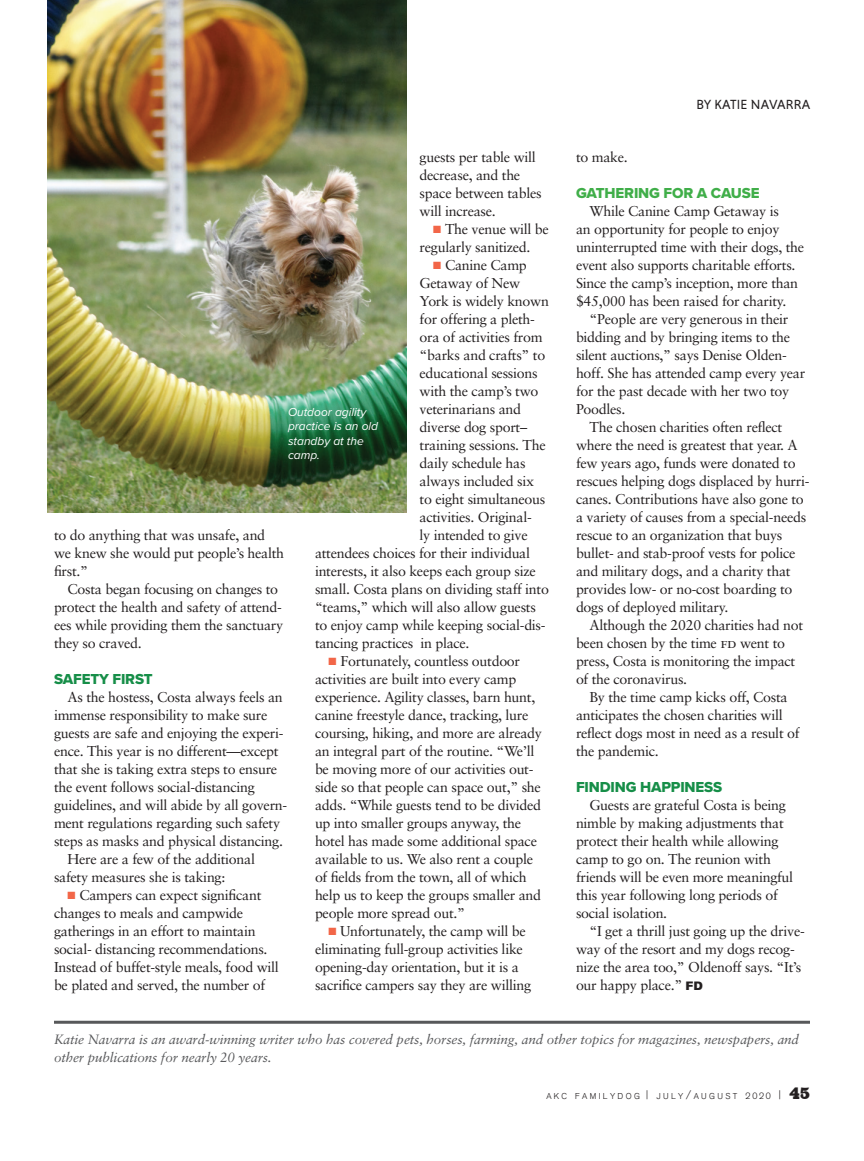
<style>
.page{position:relative;width:864px;height:1161px;background:#fff}
.page>*{position:absolute;margin:0;border:0;box-sizing:border-box;transform-origin:0 0}
.Subhead_san_serif{font:15px "Proxima Nova Extrabld";letter-spacing:-.01em;color:#168e48}
.Subhead_san_serif-2{font:15px "Proxima Nova Extrabld";letter-spacing:-.01em;color:#40ae49}
.Sabon_Text{font:14.25px/18px "Sabon";letter-spacing:-.02em;color:#231f20}
.Author_bio{font:italic 13.5px/18px "Sabon";letter-spacing:-.01em;color:#57585a}
.Byline{font:13.5px "Niveau Grotesk";letter-spacing:.015em;color:#231f20}
.Caption_DO{font:italic 12px/14.4px "Proxima Nova";color:#fff}
.s1{color:#f26648}
.s2{font-family:"Sabon Roman SC"}
.s3{font-family:"Akzidenz Grotesk BE Super";font-size:12px}
</style>
<div class="page">
<hr style="left:54px;top:1021px;width:756px;height:3px;background:#57585a">
<img style="left:47px;top:0;width:359px;height:513px">
<p class="Sabon_Text" style="left:420px;top:148px;width:124px">guests per table will decrease, and the space between tables will increase.</p>
<p class="Sabon_Text" style="left:420px;top:220px;width:131px;text-indent:14px"><span class="s1">■</span> The venue will be regularly sanitized.</p>
<p class="Sabon_Text" style="left:433px;top:256px;width:95px"><span class="s1">■</span> Canine Camp</p>
<p class="Sabon_Text" style="left:420px;top:274px;width:102px">Getaway of New</p>
<p class="Sabon_Text" style="left:420px;top:292px;width:131px">York is widely known</p>
<p class="Sabon_Text" style="left:420px;top:310px;width:117px">for offering a pleth-</p>
<p class="Sabon_Text" style="left:420px;top:328px;width:125px">ora of activities from</p>
<p class="Sabon_Text" style="left:420px;top:346px;width:127px">“barks and crafts” to</p>
<p class="Sabon_Text" style="left:420px;top:364px;width:120px">educational sessions</p>
<p class="Sabon_Text" style="left:420px;top:382px;width:120px">with the camp’s two</p>
<p class="Sabon_Text" style="left:420px;top:400px;width:103px">veterinarians and</p>
<p class="Sabon_Text" style="left:420px;top:418px;width:109px">diverse dog sport–</p>
<p class="Sabon_Text" style="left:420px;top:436px;width:128px">training sessions. The</p>
<p class="Sabon_Text" style="left:420px;top:454px;width:108px">daily schedule has</p>
<p class="Sabon_Text" style="left:420px;top:472px;width:116px">always included six</p>
<p class="Sabon_Text" style="left:420px;top:490px;width:127px">to eight simultaneous</p>
<p class="Sabon_Text" style="left:420px;top:508px;width:114px">activities. Original-</p>
<p class="Sabon_Text" style="left:420px;top:526px;width:110px">ly intended to give</p>
<p class="Sabon_Text" style="left:315px;top:544px;width:217px">attendees choices for their individual</p>
<p class="Sabon_Text" style="left:315px;top:562px;width:222px">interests, it also keeps each group size</p>
<p class="Sabon_Text" style="left:315px;top:580px;width:235px">small. Costa plans on dividing staff into</p>
<p class="Sabon_Text" style="left:315px;top:598px;width:222px">“teams,” which will also allow guests</p>
<p class="Sabon_Text" style="left:315px;top:616px;width:232px">to enjoy camp while keeping social-dis-</p>
<p class="Sabon_Text" style="left:315px;top:634px;width:156px">tancing practices in place.</p>
<p class="Sabon_Text" style="left:315px;top:652px;width:229px;text-indent:14px"><span class="s1">■</span> Fortunately, countless outdoor activities are built into every camp experience. Agility classes, barn hunt, canine freestyle dance, tracking, lure coursing, hiking, and more are already an integral part of the routine. “We’ll be moving more of our activities out&shy;side so that people can space out,” she adds. “While guests tend to be divided up into smaller groups anyway, the hotel has made some additional space available to us. We also rent a couple of fields from the town, all of which help us to keep the groups smaller and people more spread out.”</p>
<p class="Sabon_Text" style="left:315px;top:922px;width:218px;text-indent:14px"><span class="s1">■</span> Unfortunately, the camp will be eliminating full-group activities like opening-day orientation, but it is a sacrifice campers say they are willing</p>
<p class="Caption_DO" style="left:288px;top:404px;width:92px">Outdoor agility practice is an old standby at the camp.</p>
<p class="Sabon_Text" style="left:54px;top:526px;width:232px">to do anything that was unsafe, and we knew she would put people’s health first.”</p>
<p class="Sabon_Text" style="left:54px;top:580px;width:231px;text-indent:14px">Costa began focusing on changes to protect the health and safety of attend&shy;ees while providing them the sanctuary they so craved.</p>
<p class="Subhead_san_serif" style="left:54px;top:668px;width:100px">SAFETY FIRST</p>
<p class="Sabon_Text" style="left:54px;top:688px;width:235px;text-indent:14px">As the hostess, Costa always feels an immense responsibility to make sure guests are safe and enjoying the experi&shy;ence. This year is no different—except that she is taking extra steps to ensure the event follows social-distancing guidelines, and will abide by all govern&shy;ment regulations regarding such safety steps as masks and physical distancing.</p>
<p class="Sabon_Text" style="left:54px;top:850px;width:203px;text-indent:14px">Here are a few of the additional safety measures she is taking:</p>
<p class="Sabon_Text" style="left:54px;top:886px;width:226px;text-indent:14px"><span class="s1">■</span> Campers can expect significant changes to meals and campwide gatherings in an effort to maintain social- distancing recommendations.<br>Instead of buffet-style meals, food will be plated and served, the number of</p>
<p class="Byline" style="left:697px;top:97px;width:115px">BY KATIE NAVARRA</p>
<p class="Sabon_Text" style="left:576px;top:148px;width:53px">to make.</p>
<p class="Subhead_san_serif-2" style="left:576px;top:182px;width:185px">GATHERING FOR A CAUSE</p>
<p class="Sabon_Text" style="left:576px;top:202px;width:230px;text-indent:14px">While Canine Camp Getaway is<br>an opportunity for people to enjoy uninterrupted time with their dogs, the event also supports charitable efforts.<br>Since the camp’s inception, more than $45,000 has been raised for charity.</p>
<p class="Sabon_Text" style="left:576px;top:310px;width:231px;text-indent:14px">“People are very generous in their bidding and by bringing items to the silent auctions,” says Denise Olden&shy;hoff. She has attended camp every year for the past decade with her two toy<br>Poodles.</p>
<p class="Sabon_Text" style="left:576px;top:418px;width:235px;text-indent:14px">The chosen charities often reflect where the need is greatest that year. A few years ago, funds were donated to rescues helping dogs displaced by hurri&shy;canes. Contributions have also gone to a variety of causes from a special-needs rescue to an organization that buys bullet- and stab-proof vests for police and military dogs, and a charity that provides low- or no-cost boarding to dogs of deployed military.</p>
<p class="Sabon_Text" style="left:576px;top:616px;width:229px;text-indent:14px">Although the 2020 charities had not been chosen by the time <span class="s2">fd</span> went to press, Costa is monitoring the impact of the coronavirus.</p>
<p class="Sabon_Text" style="left:576px;top:688px;width:225px;text-indent:14px">By the time camp kicks off, Costa anticipates the chosen charities will reflect dogs most in need as a result of the pandemic.</p>
<p class="Subhead_san_serif" style="left:576px;top:776px;width:148px">FINDING HAPPINESS</p>
<p class="Sabon_Text" style="left:576px;top:796px;width:219px;text-indent:14px">Guests are grateful Costa is being nimble by making adjustments that protect their health while allowing camp to go on. The reunion with friends will be even more meaningful this year following long periods of social isolation.</p>
<p class="Sabon_Text" style="left:576px;top:922px;width:230px;text-indent:14px">“I get a thrill just going up the drive&shy;way of the resort and my dogs recog&shy;nize the area too,” Oldenoff says. “It’s our happy place.” <span class="s3">FD</span></p>
<p class="Author_bio" style="left:54px;top:1030px;width:747px">Katie Navarra is an award-winning writer who has covered pets, horses, farming, and other topics for magazines, newspapers, and other publications for nearly 20 years.</p>
</div>
